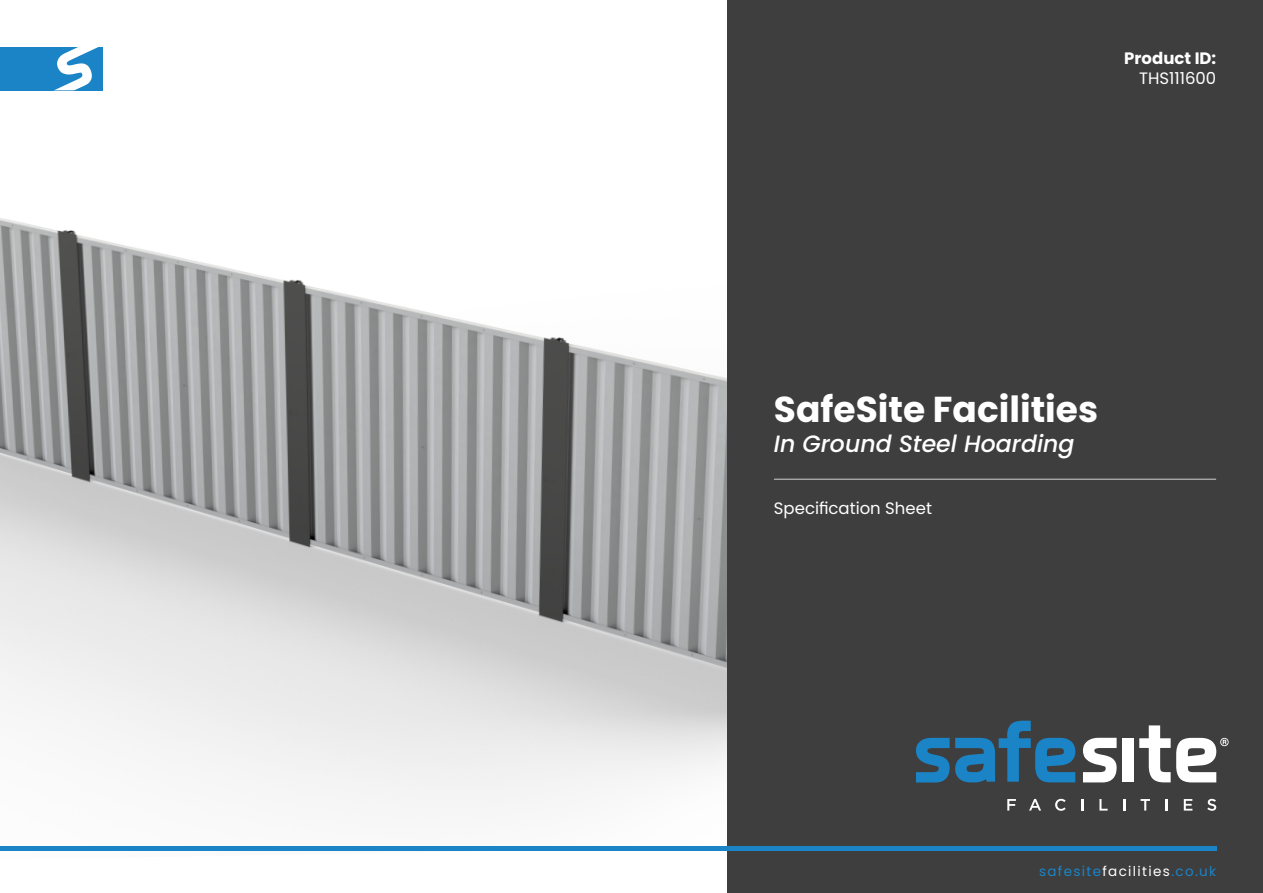
<style>
.page{position:relative;width:1263px;height:893px;background:#fff}
.page>*{position:absolute;margin:0;border:0;box-sizing:border-box;transform-origin:0 0}
.t1{font:700 36px "Poppins";color:#fff}
.t2{font:italic 500 23.7px "Poppins";color:#fff}
.t3{font:16.5px "Poppins";color:#fff}
.t4{font:700 16.5px "Poppins";color:#fff}
.t5{font:13.5px "Poppins";letter-spacing:.1em;color:#1b84c6}
.s1{color:#fff}
</style>
<div class="page">
<img style="left:0;top:47px;width:727px;height:804px">
<div style="left:727px;top:0;width:536px;height:893px;background:#3e3e3f"></div>
<div style="left:0;top:47px;width:102px;height:43px;background:#1b84c6"></div>
<svg style="left:55px;top:47px;width:43px;height:43px"></svg>
<svg style="left:916px;top:721px;width:159px;height:61px"></svg>
<div style="left:1122px;top:738px;width:12px;height:43px;background:#fff"></div>
<svg style="left:1083px;top:738px;width:33px;height:44px"></svg>
<svg style="left:1007px;top:799px;width:9px;height:12px"></svg>
<svg style="left:1029px;top:799px;width:12px;height:12px"></svg>
<svg style="left:1055px;top:799px;width:11px;height:12px"></svg>
<svg style="left:1081px;top:799px;width:2px;height:12px"></svg>
<svg style="left:1099px;top:799px;width:8px;height:12px"></svg>
<svg style="left:1123px;top:799px;width:2px;height:12px"></svg>
<svg style="left:1140px;top:799px;width:10px;height:12px"></svg>
<svg style="left:1165px;top:799px;width:2px;height:12px"></svg>
<svg style="left:1184px;top:799px;width:8px;height:12px"></svg>
<svg style="left:1207px;top:799px;width:9px;height:12px"></svg>
<svg style="left:1139px;top:725px;width:89px;height:57px"></svg>
<hr style="left:0;top:846px;width:1216px;height:4px;background:#1b84c6">
<hr style="left:774px;top:479px;width:442px;height:1px;background:#d1d2d4">
<p class="t4" style="left:1124px;top:49px;width:93px">Product ID:</p>
<p class="t3" style="left:1139px;top:69px;width:79px">THS111600</p>
<p class="t1" style="left:774px;top:388px;width:326px">SafeSite Facilities</p>
<p class="t2" style="left:774px;top:430px;width:302px">In Ground Steel Hoarding</p>
<p class="t3" style="left:774px;top:499px;width:160px">Specification Sheet</p>
<p class="t5" style="left:1039px;top:863px;width:179px">safesite<span class="s1">facilities</span>.co.uk</p>
</div>
